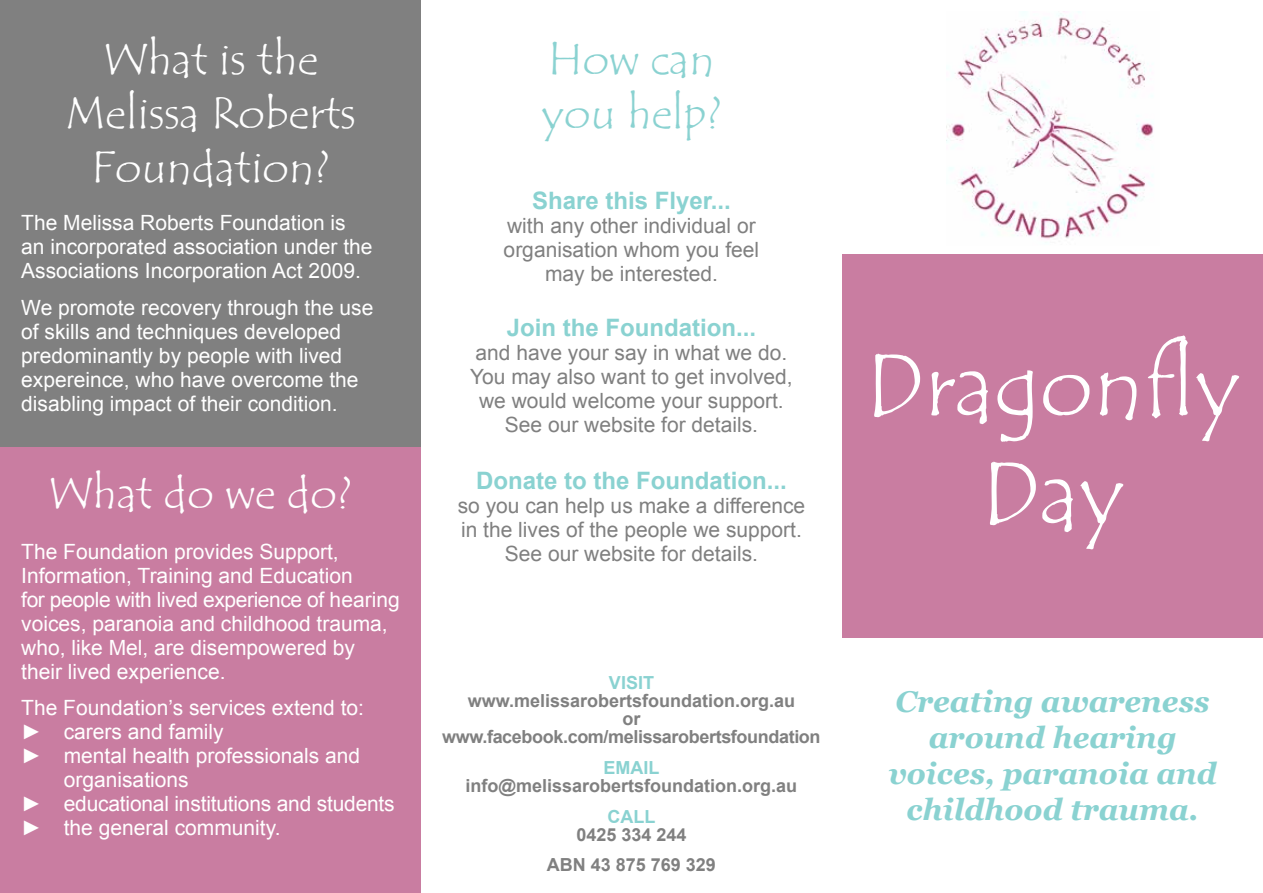
<style>
.page{position:relative;width:1263px;height:893px;background:#fff}
.page>*{position:absolute;margin:0;border:0;box-sizing:border-box;transform-origin:0 0}
.t1{font:90px/108px "Tempus Sans ITC";color:#fff;text-align:center}
.t2{font:45px/54px "Tempus Sans ITC";color:#fff;text-align:center}
.t3{font:45px/54px "Tempus Sans ITC";color:#8ad2d1}
.t4{font:italic 700 30px/36px "Georgia";color:#8ad2d1;text-align:center}
.t5{font:700 24px "Arial";color:#8ad2d1}
.t6{font:21px/24px "Arial";color:#fff}
.t7{font:21px/24px "Arial";color:#808080;text-align:center}
.t8{font:700 18px/18px "Arial";letter-spacing:-.02em;color:#808080;text-align:center}
.t9{font:700 18px/30.8px "Arial";color:#808080;text-align:center}
.t10{font:700 18px "Arial";color:#8ad2d1}
</style>
<div class="page">
<div style="left:842px;top:255px;width:421px;height:383px;background:#c97da1"></div>
<div style="left:0;top:444px;width:421px;height:449px;background:#c97da1"></div>
<div style="left:0;top:0;width:420px;height:446px;background:#808080"></div>
<img style="left:946px;top:11px;width:208px;height:229px">
<h2 class="t2" style="left:65px;top:33px;width:292px">What is the<br>Melissa Roberts<br>Foundation?</h2>
<p class="t6" style="left:21px;top:211px;width:353px">The Melissa Roberts Foundation is an incorporated association under the<br>Associations Incorporation Act 2009.</p>
<p class="t6" style="left:21px;top:296px;width:354px">We promote recovery through the use of skills and techniques developed predominantly by people with lived expereince, who have overcome the disabling impact of their condition.</p>
<h2 class="t2" style="left:48px;top:467px;width:306px">What do we do?</h2>
<p class="t6" style="left:21px;top:539px;width:380px">The Foundation provides Support, Information, Training and Education<br>for people with lived experience of hearing voices, paranoia and childhood trauma, who, like Mel, are disempowered by their lived experience.</p>
<p class="t6" style="left:21px;top:696px;width:344px">The Foundation’s services extend to:</p>
<p class="t6" style="left:21px;top:720px;width:204px">► carers and family</p>
<p class="t6" style="left:21px;top:744px;width:341px">► mental health professionals and</p>
<p class="t6" style="left:64px;top:768px;width:126px">organisations</p>
<p class="t6" style="left:21px;top:792px;width:375px">► educational institutions and students</p>
<p class="t6" style="left:21px;top:816px;width:261px">► the general community.</p>
<h2 class="t3" style="left:542px;top:33px;width:181px">How can you help?</h2>
<p class="t5" style="left:532px;top:185px;width:200px">Share this Flyer...</p>
<p class="t7" style="left:504px;top:214px;width:257px">with any other individual or organisation whom you feel may be interested.</p>
<p class="t5" style="left:507px;top:311px;width:251px">Join the Foundation...</p>
<p class="t7" style="left:470px;top:341px;width:324px">and have your say in what we do.<br>You may also want to get involved, we would welcome your support.<br>See our website for details.</p>
<p class="t5" style="left:476px;top:464px;width:312px">Donate to the Foundation...</p>
<p class="t7" style="left:458px;top:494px;width:349px">so you can help us make a difference in the lives of the people we support.<br>See our website for details.</p>
<p class="t10" style="left:609px;top:671px;width:47px">VISIT</p>
<p class="t8" style="left:442px;top:692px;width:380px">www.melissarobertsfoundation.org.au<br>or www.facebook.com/melissarobertsfoundation</p>
<p class="t10" style="left:604px;top:755px;width:57px">EMAIL</p>
<p class="t9" style="left:466px;top:771px;width:333px">info@melissarobertsfoundation.org.au</p>
<p class="t10" style="left:608px;top:804px;width:49px">CALL</p>
<p class="t9" style="left:547px;top:819px;width:171px">0425 334 244<br>ABN 43 875 769 329</p>
<h1 class="t1" style="left:865px;top:333px;width:377px">Dragonfly<br>Day</h1>
<h3 class="t4" style="left:888px;top:683px;width:330px">Creating awareness around hearing voices, paranoia and childhood trauma.</h3>
</div>
